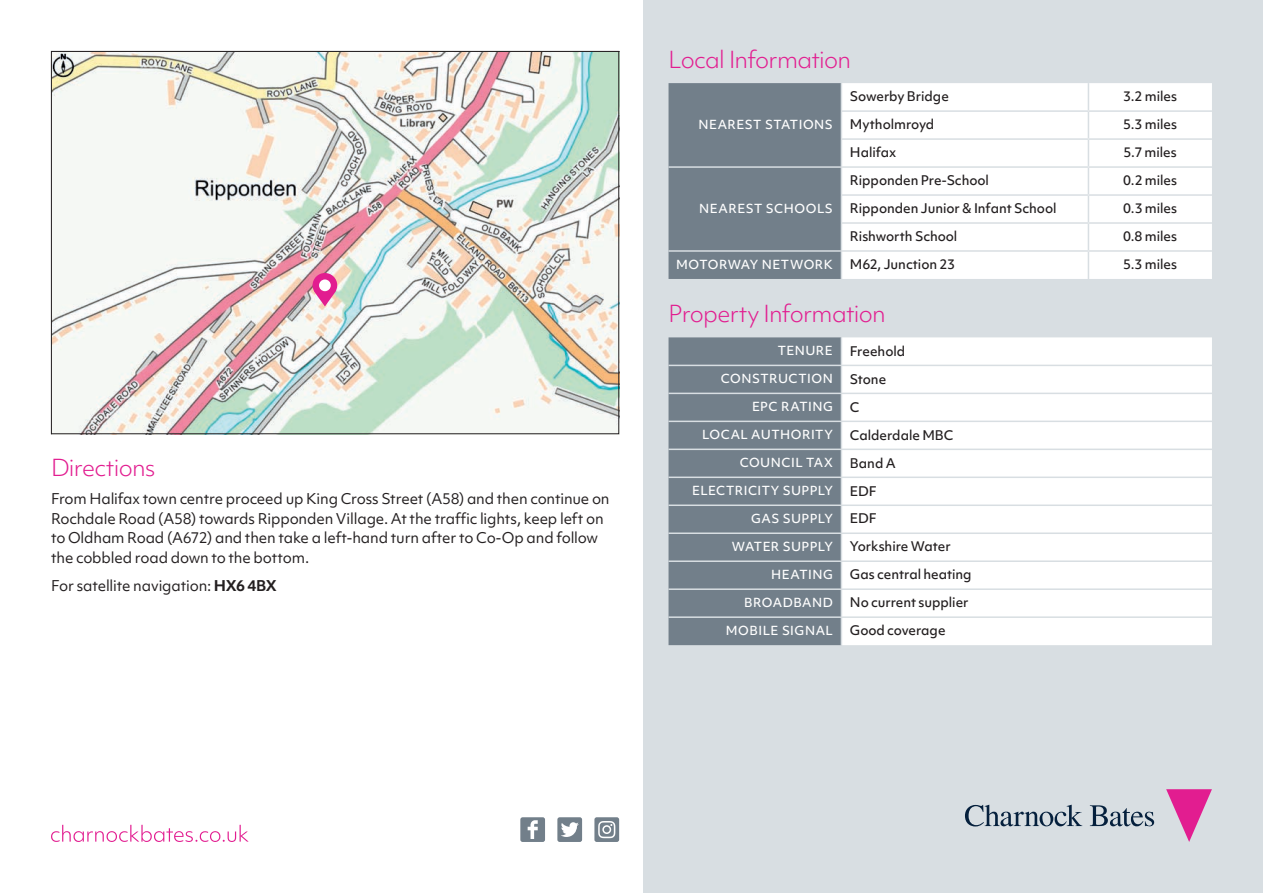
<style>
.page{position:relative;width:1263px;height:893px;background:#fff}
.page>*{position:absolute;margin:0;border:0;box-sizing:border-box;transform-origin:0 0}
.t1{font:300 22.5px "Objektiv Mk 1";letter-spacing:-.025em;color:#e21d90}
.t2{font:14.25px/19.5px "Objektiv Mk 1";letter-spacing:-.015em;color:#231f20}
.t3{font:500 12.75px "Objektiv Mk 1";letter-spacing:-.005em;color:#231f20}
.t4{font:500 12px "Objektiv Mk 1";letter-spacing:.035em;color:#fff}
.s1{font-weight:700}
</style>
<div class="page">
<div style="left:557px;top:817px;width:25px;height:25px;background:#727f8a;border-radius:2px"></div>
<svg style="left:561px;top:822px;width:18px;height:15px"></svg>
<div style="left:520px;top:817px;width:25px;height:25px;background:#727f8a;border-radius:2px"></div>
<svg style="left:528px;top:820px;width:10px;height:19px"></svg>
<div style="left:594px;top:817px;width:25px;height:25px;background:#727f8a;border-radius:2px"></div>
<svg style="left:598px;top:821px;width:17px;height:17px"></svg>
<svg style="left:51px;top:825px;width:198px;height:17px"></svg>
<div style="left:644px;top:0;width:619px;height:893px;background:#d8dee2"></div>
<svg style="left:1166px;top:789px;width:46px;height:53px"></svg>
<svg style="left:965px;top:805px;width:189px;height:21px"></svg>
<div style="left:668px;top:337px;width:173px;height:308px;background:#727f8a"></div>
<div style="left:842px;top:337px;width:370px;height:308px;background:#fff"></div>
<hr style="left:668px;top:365px;width:173px;height:1px;background:#d8dee2">
<hr style="left:841px;top:365px;width:371px;height:1px;background:#d8dee2">
<hr style="left:668px;top:393px;width:173px;height:1px;background:#d8dee2">
<hr style="left:841px;top:393px;width:371px;height:1px;background:#d8dee2">
<hr style="left:668px;top:421px;width:173px;height:1px;background:#d8dee2">
<hr style="left:841px;top:421px;width:371px;height:1px;background:#d8dee2">
<hr style="left:668px;top:449px;width:173px;height:1px;background:#d8dee2">
<hr style="left:841px;top:449px;width:371px;height:1px;background:#d8dee2">
<hr style="left:668px;top:477px;width:173px;height:1px;background:#d8dee2">
<hr style="left:841px;top:477px;width:371px;height:1px;background:#d8dee2">
<hr style="left:668px;top:504px;width:173px;height:2px;background:#d8dee2">
<hr style="left:841px;top:504px;width:371px;height:2px;background:#d8dee2">
<hr style="left:668px;top:532px;width:173px;height:2px;background:#d8dee2">
<hr style="left:841px;top:532px;width:371px;height:2px;background:#d8dee2">
<hr style="left:668px;top:560px;width:173px;height:2px;background:#d8dee2">
<hr style="left:841px;top:560px;width:371px;height:2px;background:#d8dee2">
<hr style="left:668px;top:588px;width:173px;height:2px;background:#d8dee2">
<hr style="left:841px;top:588px;width:371px;height:2px;background:#d8dee2">
<hr style="left:668px;top:616px;width:173px;height:2px;background:#d8dee2">
<hr style="left:841px;top:616px;width:371px;height:2px;background:#d8dee2">
<div style="left:842px;top:83px;width:370px;height:196px;background:#fff"></div>
<hr style="left:841px;top:110px;width:247px;height:2px;background:#d8dee2">
<hr style="left:1088px;top:110px;width:124px;height:2px;background:#d8dee2">
<hr style="left:841px;top:138px;width:247px;height:2px;background:#d8dee2">
<hr style="left:1088px;top:138px;width:124px;height:2px;background:#d8dee2">
<hr style="left:841px;top:166px;width:247px;height:2px;background:#d8dee2">
<hr style="left:1088px;top:166px;width:124px;height:2px;background:#d8dee2">
<hr style="left:841px;top:194px;width:247px;height:2px;background:#d8dee2">
<hr style="left:1088px;top:194px;width:124px;height:2px;background:#d8dee2">
<hr style="left:841px;top:222px;width:247px;height:2px;background:#d8dee2">
<hr style="left:1088px;top:222px;width:124px;height:2px;background:#d8dee2">
<hr style="left:841px;top:250px;width:247px;height:2px;background:#d8dee2">
<div style="left:668px;top:83px;width:173px;height:196px;background:#727f8a"></div>
<hr style="left:1088px;top:250px;width:124px;height:2px;background:#d8dee2">
<svg style="left:1088px;top:83px;width:1px;height:196px"></svg>
<img style="left:53px;top:53px;width:564px;height:379px">
<svg style="left:313px;top:273px;width:24px;height:33px"></svg>
<h1 class="t1" style="left:51px;top:452px;width:106px">Directions</h1>
<p class="t2" style="left:51px;top:489px;width:560px">From Halifax town centre proceed up King Cross Street (A58) and then continue on Rochdale Road (A58) towards Ripponden Village. At the traffic lights, keep left on to Oldham Road (A672) and then take a left-hand turn after to Co-Op and follow the cobbled road down to the bottom.</p>
<p class="t2" style="left:51px;top:576px;width:227px">For satellite navigation: <span class="s1">HX6 4BX</span></p>
<h1 class="t1" style="left:668px;top:44px;width:184px">Local Information</h1>
<p class="t4" style="left:698px;top:116px;width:136px">NEAREST STATIONS</p>
<p class="t4" style="left:699px;top:200px;width:135px">NEAREST SCHOOLS</p>
<p class="t3" style="left:850px;top:88px;width:100px">Sowerby Bridge</p>
<p class="t3" style="left:1123px;top:88px;width:56px">3.2 miles</p>
<p class="t3" style="left:850px;top:116px;width:86px">Mytholmroyd</p>
<p class="t3" style="left:1123px;top:116px;width:56px">5.3 miles</p>
<p class="t3" style="left:850px;top:144px;width:48px">Halifax</p>
<p class="t3" style="left:1123px;top:144px;width:55px">5.7 miles</p>
<p class="t3" style="left:850px;top:172px;width:141px">Ripponden Pre-School</p>
<p class="t3" style="left:1123px;top:172px;width:56px">0.2 miles</p>
<p class="t3" style="left:850px;top:200px;width:208px">Ripponden Junior &amp; Infant School</p>
<p class="t3" style="left:1123px;top:200px;width:56px">0.3 miles</p>
<p class="t3" style="left:850px;top:228px;width:109px">Rishworth School</p>
<p class="t3" style="left:1123px;top:228px;width:56px">0.8 miles</p>
<p class="t4" style="left:676px;top:256px;width:158px">MOTORWAY NETWORK</p>
<p class="t3" style="left:850px;top:255px;width:107px">M62, Junction 23</p>
<p class="t3" style="left:1123px;top:255px;width:56px">5.3 miles</p>
<h1 class="t1" style="left:668px;top:299px;width:219px">Property Information</h1>
<p class="t4" style="left:778px;top:342px;width:57px">TENURE</p>
<p class="t3" style="left:850px;top:342px;width:57px">Freehold</p>
<p class="t4" style="left:721px;top:370px;width:113px">CONSTRUCTION</p>
<p class="t3" style="left:850px;top:370px;width:38px">Stone</p>
<p class="t4" style="left:752px;top:398px;width:82px">EPC RATING</p>
<p class="t3" style="left:850px;top:398px;width:11px">C</p>
<p class="t4" style="left:702px;top:426px;width:132px">LOCAL AUTHORITY</p>
<p class="t3" style="left:850px;top:426px;width:105px">Calderdale MBC</p>
<p class="t4" style="left:740px;top:454px;width:95px">COUNCIL TAX</p>
<p class="t3" style="left:850px;top:454px;width:47px">Band A</p>
<p class="t4" style="left:692px;top:482px;width:142px">ELECTRICITY SUPPLY</p>
<p class="t3" style="left:850px;top:482px;width:28px">EDF</p>
<p class="t4" style="left:751px;top:510px;width:83px">GAS SUPPLY</p>
<p class="t3" style="left:850px;top:510px;width:28px">EDF</p>
<p class="t4" style="left:732px;top:538px;width:103px">WATER SUPPLY</p>
<p class="t3" style="left:850px;top:538px;width:102px">Yorkshire Water</p>
<p class="t4" style="left:771px;top:566px;width:63px">HEATING</p>
<p class="t3" style="left:850px;top:566px;width:123px">Gas central heating</p>
<p class="t4" style="left:744px;top:594px;width:90px">BROADBAND</p>
<p class="t3" style="left:850px;top:594px;width:120px">No current supplier</p>
<p class="t4" style="left:726px;top:622px;width:109px">MOBILE SIGNAL</p>
<p class="t3" style="left:850px;top:622px;width:97px">Good coverage</p>
</div>
